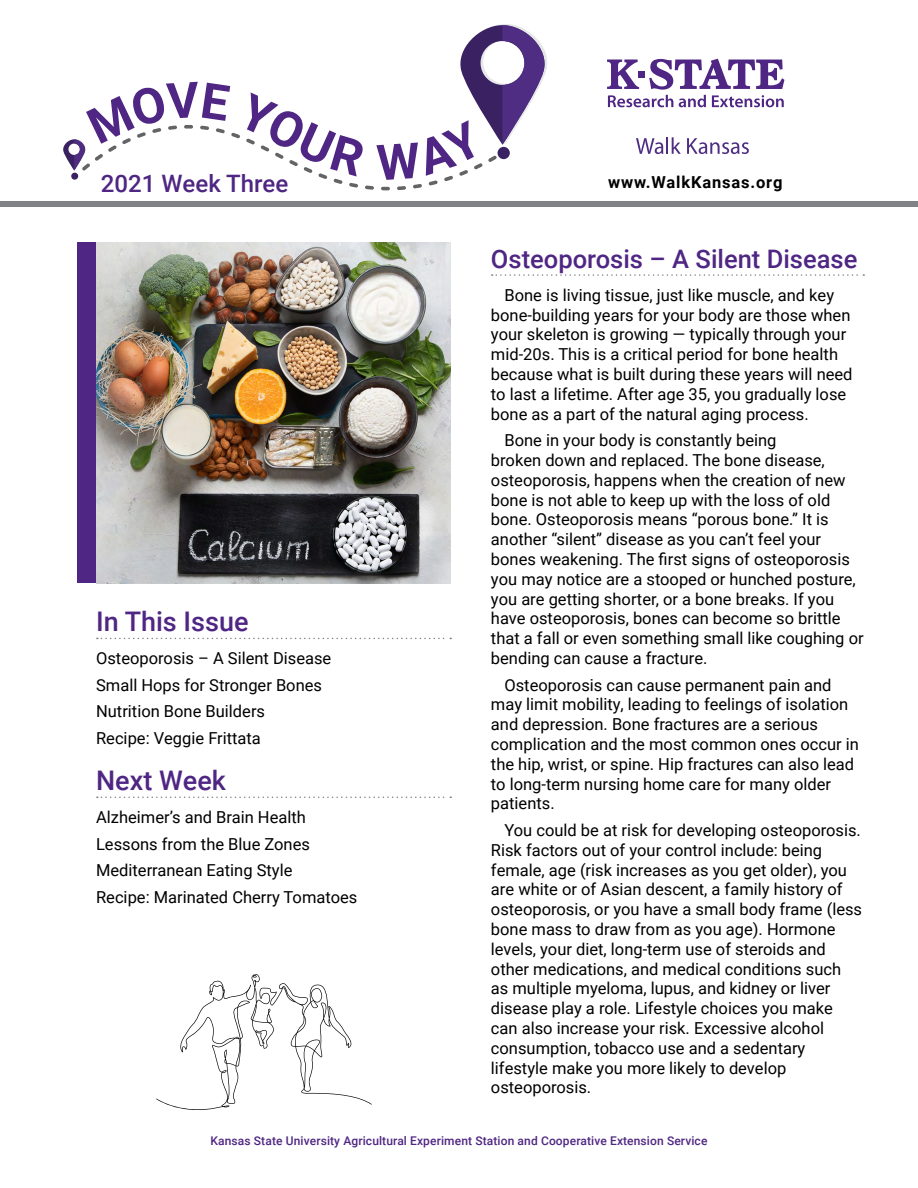
<style>
.page{position:relative;width:918px;height:1188px;background:#fff}
.page>*{position:absolute;margin:0;border:0;box-sizing:border-box;transform-origin:0 0}
.Headings{font:500 27px "Roboto";color:#4f2683}
.Headings-2{font:500 25.5px "Roboto";color:#4f2683}
.t1{font:500 24px "Roboto";color:#4f2683}
.Body{font:16.5px/19.8px "Roboto";color:#000}
.This_Issue_text{font:16.5px "Roboto";color:#000}
.t2{font:700 16.5px "Roboto";letter-spacing:.05em;color:#000}
.t3{font:500 12px "Roboto";letter-spacing:.01em;color:#4f2683}
</style>
<div class="page">
<svg style="left:63px;top:24px;width:484px;height:166px"></svg>
<svg style="left:636px;top:137px;width:45px;height:17px"></svg>
<svg style="left:687px;top:138px;width:62px;height:16px"></svg>
<svg style="left:607px;top:59px;width:177px;height:48px"></svg>
<div style="left:0;top:201px;width:918px;height:5px;background:#808285"></div>
<svg style="left:156px;top:974px;width:216px;height:136px"></svg>
<svg style="left:97px;top:638px;width:354px;height:1px"></svg>
<svg style="left:97px;top:797px;width:354px;height:1px"></svg>
<img style="left:96px;top:242px;width:354px;height:341px">
<svg style="left:492px;top:274px;width:372px;height:2px"></svg>
<div style="left:77px;top:242px;width:19px;height:341px;background:#4f2683"></div>
<h3 class="t1" style="left:101px;top:166px;width:189px">2021 Week Three</h3>
<p class="t2" style="left:608px;top:171px;width:176px">www.WalkKansas.org</p>
<h1 class="Headings" style="left:96px;top:602px;width:154px">In This Issue</h1>
<p class="This_Issue_text" style="left:96px;top:647px;width:237px">Osteoporosis – A Silent Disease</p>
<p class="This_Issue_text" style="left:96px;top:673px;width:227px">Small Hops for Stronger Bones</p>
<p class="This_Issue_text" style="left:96px;top:700px;width:171px">Nutrition Bone Builders</p>
<p class="This_Issue_text" style="left:96px;top:726px;width:166px">Recipe: Veggie Frittata</p>
<h1 class="Headings" style="left:96px;top:761px;width:131px">Next Week</h1>
<p class="This_Issue_text" style="left:96px;top:806px;width:211px">Alzheimer’s and Brain Health</p>
<p class="This_Issue_text" style="left:96px;top:832px;width:215px">Lessons from the Blue Zones</p>
<p class="This_Issue_text" style="left:96px;top:859px;width:198px">Mediterranean Eating Style</p>
<p class="This_Issue_text" style="left:96px;top:885px;width:263px">Recipe: Marinated Cherry Tomatoes</p>
<h1 class="Headings-2" style="left:491px;top:241px;width:368px">Osteoporosis – A Silent Disease</h1>
<p class="Body" style="left:491px;top:284px;width:363px;text-indent:14px">Bone is living tissue, just like muscle, and key bone-building years for your body are those when your skeleton is growing — typically through your mid-20s. This is a critical period for bone health because what is built during these years will need to last a lifetime. After age 35, you gradually lose bone as a part of the natural aging process.</p>
<p class="Body" style="left:491px;top:430px;width:374px;text-indent:14px">Bone in your body is constantly being<br>broken down and replaced. The bone disease, osteoporosis, happens when the creation of new bone is not able to keep up with the loss of old bone. Osteoporosis means “porous bone.” It is another “silent” disease as you can’t feel your bones weakening. The first signs of osteoporosis you may notice are a stooped or hunched posture, you are getting shorter, or a bone breaks. If you have osteoporosis, bones can become so brittle that a fall or even something small like coughing or bending can cause a fracture.</p>
<p class="Body" style="left:491px;top:674px;width:369px;text-indent:14px">Osteoporosis can cause permanent pain and may limit mobility, leading to feelings of isolation and depression. Bone fractures are a serious complication and the most common ones occur in the hip, wrist, or spine. Hip fractures can also lead to long-term nursing home care for many older patients.</p>
<p class="Body" style="left:491px;top:820px;width:373px;text-indent:14px">You could be at risk for developing osteoporosis.<br>Risk factors out of your control include: being female, age (risk increases as you get older), you are white or of Asian descent, a family history of osteoporosis, or you have a small body frame (less bone mass to draw from as you age). Hormone levels, your diet, long-term use of steroids and other medications, and medical conditions such as multiple myeloma, lupus, and kidney or liver disease play a role. Lifestyle choices you make can also increase your risk. Excessive alcohol consumption, tobacco use and a sedentary lifestyle make you more likely to develop osteoporosis.</p>
<p class="t3" style="left:211px;top:1132px;width:498px">Kansas State University Agricultural Experiment Station and Cooperative Extension Service</p>
</div>
